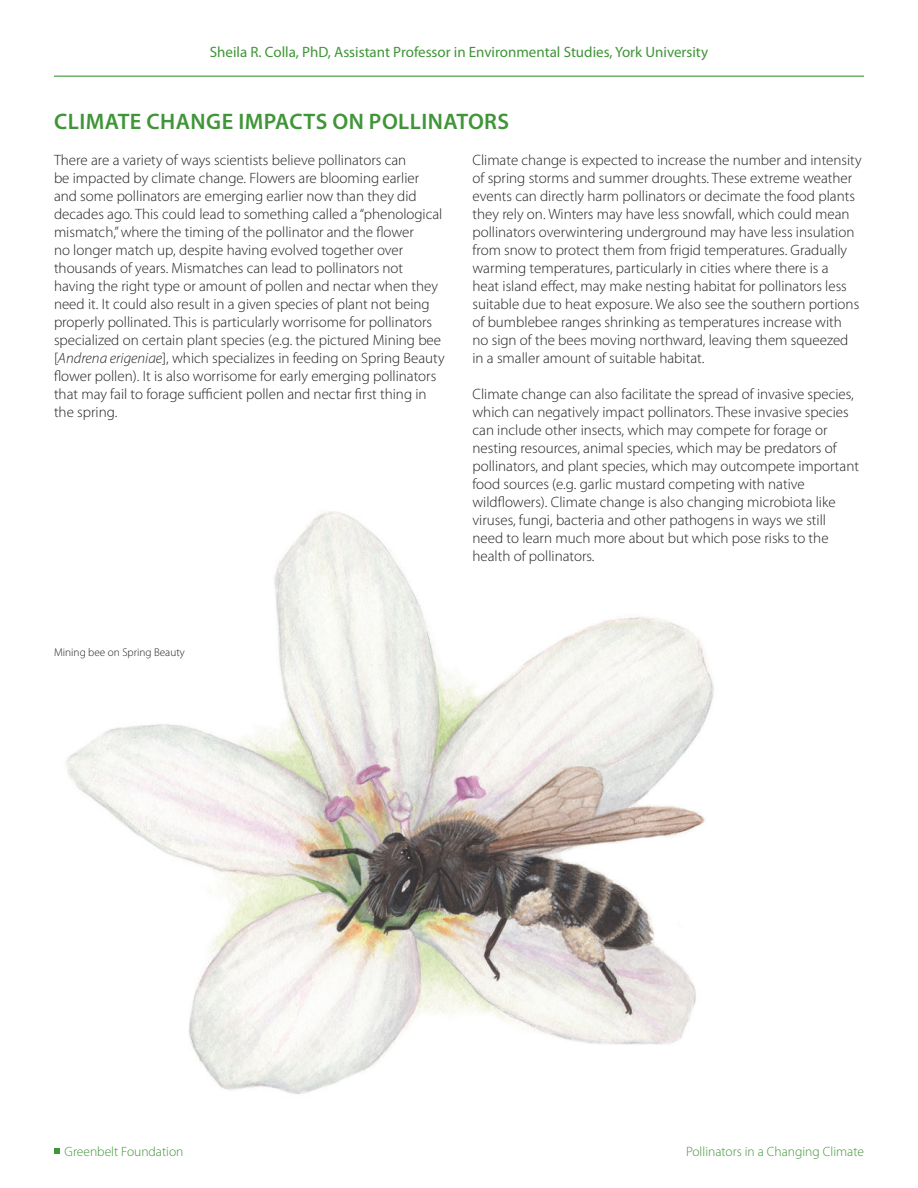
<style>
.page{position:relative;width:918px;height:1188px;background:#fff}
.page>*{position:absolute;margin:0;border:0;box-sizing:border-box;transform-origin:0 0}
.t1{font:600 22.5px "Myriad Pro";letter-spacing:.02em;color:#3f9537}
.t2{font:300 15px/18px "Myriad Pro";color:#231f20}
.t3{font:15px "Myriad Pro";color:#3f9537}
.t4{font:300 13.5px "Myriad Pro";color:#3f9537}
.t5{font:300 11.25px "Myriad Pro";color:#231f20}
.s1{font-style:italic}
</style>
<div class="page">
<img style="left:66px;top:511px;width:648px;height:583px">
<hr style="left:54px;top:76px;width:810px;height:1px;background:#3f9537">
<svg style="left:54px;top:1148px;width:6px;height:6px"></svg>
<p class="t3" style="left:210px;top:43px;width:500px">Sheila R. Colla, PhD, Assistant Professor in Environmental Studies, York University</p>
<h1 class="t1" style="left:54px;top:107px;width:457px">CLIMATE CHANGE IMPACTS ON POLLINATORS</h1>
<p class="t2" style="left:54px;top:150px;width:392px">There are a variety of ways scientists believe pollinators can<br>be impacted by climate change. Flowers are blooming earlier and some pollinators are emerging earlier now than they did decades ago. This could lead to something called a “phenological mismatch,” where the timing of the pollinator and the flower<br>no longer match up, despite having evolved together over thousands of years. Mismatches can lead to pollinators not having the right type or amount of pollen and nectar when they need it. It could also result in a given species of plant not being properly pollinated. This is particularly worrisome for pollinators specialized on certain plant species (e.g. the pictured Mining bee [<span class="s1">Andrena erigeniae</span>], which specializes in feeding on Spring Beauty flower pollen). It is also worrisome for early emerging pollinators that may fail to forage sufficient pollen and nectar first thing in the spring.</p>
<p class="t2" style="left:472px;top:150px;width:391px">Climate change is expected to increase the number and intensity of spring storms and summer droughts. These extreme weather events can directly harm pollinators or decimate the food plants they rely on. Winters may have less snowfall, which could mean pollinators overwintering underground may have less insulation from snow to protect them from frigid temperatures. Gradually warming temperatures, particularly in cities where there is a<br>heat island effect, may make nesting habitat for pollinators less suitable due to heat exposure. We also see the southern portions of bumblebee ranges shrinking as temperatures increase with<br>no sign of the bees moving northward, leaving them squeezed in a smaller amount of suitable habitat.</p>
<p class="t2" style="left:472px;top:384px;width:388px">Climate change can also facilitate the spread of invasive species, which can negatively impact pollinators. These invasive species can include other insects, which may compete for forage or nesting resources, animal species, which may be predators of pollinators, and plant species, which may outcompete important food sources (e.g. garlic mustard competing with native wildflowers). Climate change is also changing microbiota like viruses, fungi, bacteria and other pathogens in ways we still need to learn much more about but which pose risks to the health of pollinators.</p>
<p class="t5" style="left:54px;top:645px;width:132px">Mining bee on Spring Beauty</p>
<p class="t4" style="left:65px;top:1143px;width:120px">Greenbelt Foundation</p>
<p class="t4" style="left:686px;top:1143px;width:179px">Pollinators in a Changing Climate</p>
</div>
